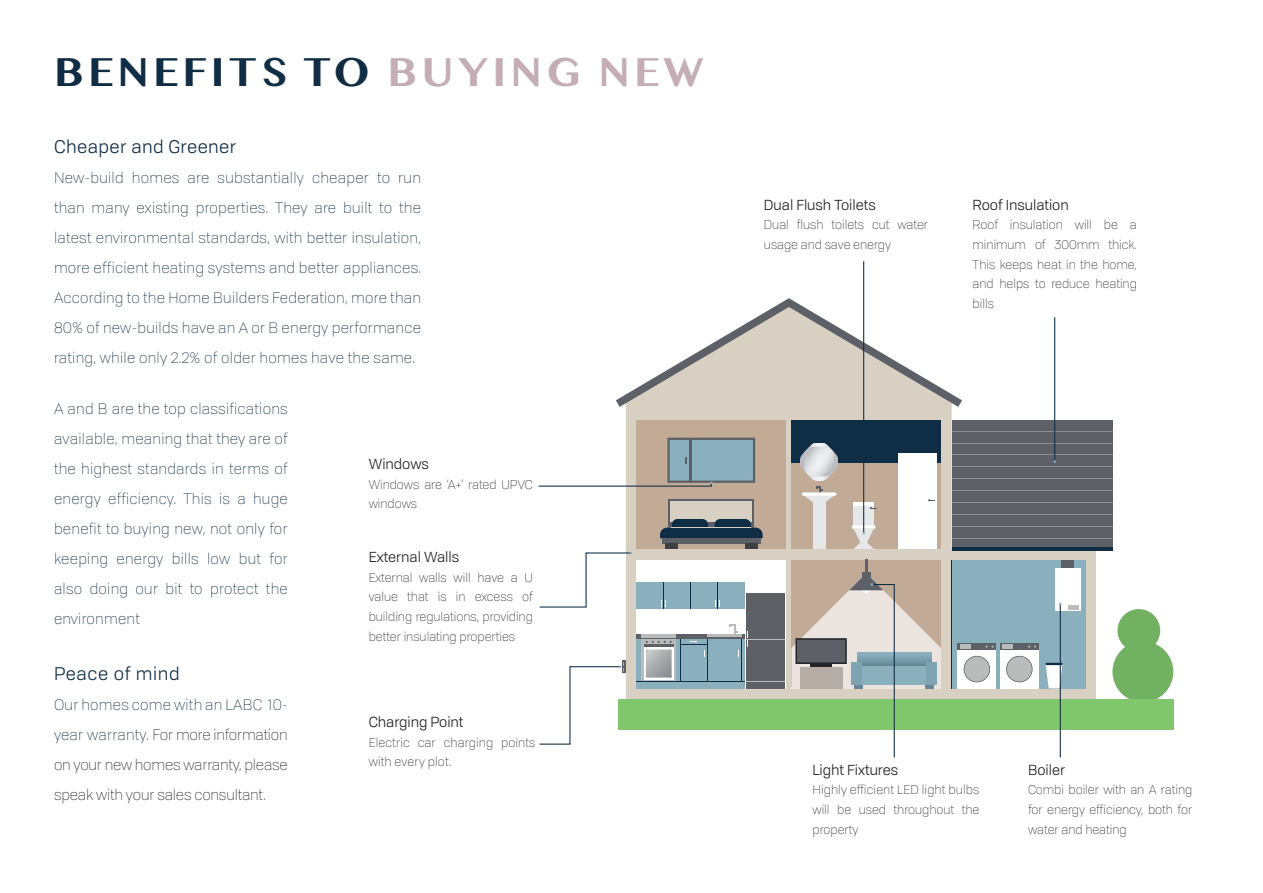
<style>
.page{position:relative;width:1263px;height:893px;background:#fff}
.page>*{position:absolute;margin:0;border:0;box-sizing:border-box;transform-origin:0 0}
.t1{font:700 42px "Sinhala MN";letter-spacing:.1em;color:#102d46}
.t2{font:18px "Tofino";letter-spacing:.025em;color:#102d46}
.t3{font:300 15px/30px "Tofino";letter-spacing:.02em;color:#102d46;text-align:justify}
.t4{font:300 15px/30px "Tofino";letter-spacing:-.01em;color:#231f20;text-align:justify}
.t5{font:14.25px "Tofino";color:#231f20}
.t6{font:300 12.45px/19.6px "Tofino";color:#231f20;text-align:justify}
.s1{color:#c5adb6}
.s2{color:#102d46}
</style>
<div class="page">
<div style="left:1117px;top:609px;width:43px;height:43px;background:#71b161;border-radius:50%"></div>
<svg style="left:626px;top:317px;width:470px;height:382px;fill:#d7d0c3"></svg>
<div style="left:636px;top:420px;width:150px;height:129px;background:#c2ab96"></div>
<div style="left:791px;top:420px;width:150px;height:129px;background:#102d46"></div>
<div style="left:636px;top:560px;width:150px;height:128px;background:#fff"></div>
<div style="left:952px;top:560px;width:133px;height:128px;background:#8ab0be"></div>
<div style="left:636px;top:635px;width:108px;height:53px;background:#8ab0be"></div>
<div style="left:746px;top:593px;width:38px;height:95px;background:#5d6167"></div>
<hr style="left:636px;top:635px;width:108px;height:4px;background:#5d6167">
<hr style="left:707px;top:635px;width:34px;height:2px;background:#babcbc">
<hr style="left:642px;top:635px;width:34px;height:3px;background:#babcbc">
<div style="left:642px;top:639px;width:34px;height:43px;background:linear-gradient(to right,#babcbc,#babcbc)"></div>
<svg style="left:644px;top:647px;width:30px;height:33px"></svg>
<hr style="left:644px;top:645px;width:30px;height:2px;background:#5d6167">
<svg style="left:646px;top:641px;width:26px;height:2px"></svg>
<svg style="left:646px;top:650px;width:25px;height:27px"></svg>
<hr style="left:636px;top:682px;width:108px;height:1px;background:#102d46">
<hr style="left:680px;top:639px;width:1px;height:43px;background:#102d46">
<hr style="left:707px;top:639px;width:1px;height:43px;background:#102d46">
<hr style="left:741px;top:639px;width:1px;height:43px;background:#102d46">
<svg style="left:681px;top:641px;width:26px;height:16px"></svg>
<svg style="left:729px;top:625px;width:9px;height:10px"></svg>
<div style="left:636px;top:582px;width:108px;height:27px;background:#8ab0be"></div>
<svg style="left:616px;top:298px;width:346px;height:109px"></svg>
<div style="left:952px;top:420px;width:160px;height:129px;background:#5d6167"></div>
<svg style="left:690px;top:582px;width:1px;height:27px"></svg>
<svg style="left:715px;top:582px;width:5px;height:27px"></svg>
<svg style="left:661px;top:582px;width:5px;height:27px"></svg>
<hr style="left:746px;top:682px;width:38px;height:1px;background:#babcbc">
<hr style="left:746px;top:639px;width:38px;height:1px;background:#babcbc">
<svg style="left:747px;top:631px;width:1px;height:16px"></svg>
<div style="left:958px;top:650px;width:38px;height:38px;background:#fff"></div>
<div style="left:958px;top:643px;width:38px;height:7px;background:#5d6167"></div>
<svg style="left:964px;top:656px;width:26px;height:26px"></svg>
<svg style="left:985px;top:645px;width:9px;height:3px"></svg>
<div style="left:960px;top:644px;width:11px;height:5px;background:#babcbc"></div>
<div style="left:1000px;top:650px;width:38px;height:38px;background:#fff"></div>
<div style="left:1000px;top:643px;width:38px;height:7px;background:#5d6167"></div>
<svg style="left:1006px;top:656px;width:26px;height:26px"></svg>
<svg style="left:1028px;top:645px;width:8px;height:3px"></svg>
<div style="left:1002px;top:644px;width:11px;height:5px;background:#babcbc"></div>
<div style="left:1061px;top:560px;width:13px;height:8px;background:#5d6167"></div>
<div style="left:1055px;top:568px;width:25px;height:43px;background:#fff"></div>
<hr style="left:1068px;top:606px;width:11px;height:4px;background:#babcbc">
<svg style="left:1045px;top:663px;width:17px;height:25px"></svg>
<svg style="left:669px;top:499px;width:85px;height:20px"></svg>
<div style="left:671px;top:501px;width:81px;height:22px;background:#d7d0c3"></div>
<div style="left:662px;top:538px;width:98px;height:6px;background:#5d6167"></div>
<svg style="left:660px;top:519px;width:103px;height:19px;background:#293f52"></svg>
<div style="left:665px;top:544px;width:13px;height:5px;background:#3a4044"></div>
<div style="left:745px;top:544px;width:13px;height:5px;background:#3a4044"></div>
<hr style="left:672px;top:527px;width:79px;height:1px;background:#d7d0c3">
<div style="left:791px;top:463px;width:150px;height:86px;background:#c2ab96"></div>
<div style="left:898px;top:454px;width:39px;height:95px;background:#fff"></div>
<div style="left:1112px;top:641px;width:61px;height:61px;background:#71b161;border-radius:50%"></div>
<div style="left:618px;top:699px;width:555px;height:30px;background:#7fc66d"></div>
<hr style="left:952px;top:547px;width:160px;height:4px;background:#102d46">
<hr style="left:952px;top:538px;width:160px;height:1px;background:#babcbc">
<hr style="left:952px;top:526px;width:160px;height:1px;background:#babcbc">
<hr style="left:952px;top:514px;width:160px;height:1px;background:#babcbc">
<hr style="left:952px;top:502px;width:160px;height:1px;background:#babcbc">
<hr style="left:952px;top:490px;width:160px;height:1px;background:#babcbc">
<hr style="left:952px;top:478px;width:160px;height:1px;background:#babcbc">
<hr style="left:952px;top:466px;width:160px;height:1px;background:#babcbc">
<hr style="left:952px;top:455px;width:160px;height:1px;background:#babcbc">
<hr style="left:952px;top:443px;width:160px;height:1px;background:#babcbc">
<hr style="left:952px;top:431px;width:160px;height:1px;background:#babcbc">
<div style="left:854px;top:505px;width:20px;height:20px;background:#e6e7e9"></div>
<hr style="left:854px;top:502px;width:20px;height:3px;background:#fff">
<svg style="left:852px;top:525px;width:23px;height:4px"></svg>
<svg style="left:805px;top:486px;width:29px;height:21px"></svg>
<svg style="left:802px;top:492px;width:34px;height:4px"></svg>
<div style="left:813px;top:502px;width:12px;height:47px;background:#e6e7e9"></div>
<svg style="left:800px;top:452px;width:4px;height:18px"></svg>
<hr style="left:804px;top:443px;width:1px;height:37px;background:#bebfc1">
<hr style="left:805px;top:443px;width:1px;height:37px;background:#c3c4c7">
<hr style="left:806px;top:443px;width:1px;height:37px;background:#c8c9cb">
<hr style="left:807px;top:443px;width:1px;height:37px;background:#cdced0">
<hr style="left:808px;top:443px;width:1px;height:37px;background:#d1d2d4">
<hr style="left:809px;top:443px;width:1px;height:37px;background:#d6d7d9">
<hr style="left:810px;top:443px;width:1px;height:37px;background:#dadbdd">
<hr style="left:811px;top:443px;width:1px;height:37px;background:#dedfe1">
<hr style="left:812px;top:443px;width:1px;height:37px;background:#e2e3e5">
<hr style="left:813px;top:443px;width:1px;height:37px;background:#e5e6e8">
<hr style="left:814px;top:443px;width:1px;height:37px;background:#e9eaeb">
<hr style="left:815px;top:443px;width:1px;height:37px;background:#ececee">
<hr style="left:816px;top:443px;width:1px;height:37px;background:#efeff0">
<hr style="left:817px;top:443px;width:1px;height:37px;background:#f0f1f2">
<hr style="left:818px;top:443px;width:1px;height:37px;background:#f2f3f4">
<hr style="left:819px;top:443px;width:1px;height:37px;background:#f2f3f4">
<hr style="left:820px;top:443px;width:1px;height:37px;background:#f2f3f4">
<hr style="left:821px;top:443px;width:1px;height:37px;background:#f0f1f2">
<hr style="left:822px;top:443px;width:1px;height:37px;background:#efeff0">
<hr style="left:823px;top:443px;width:1px;height:37px;background:#ededee">
<hr style="left:824px;top:443px;width:1px;height:37px;background:#ebebed">
<hr style="left:825px;top:443px;width:1px;height:37px;background:#e6e7e9">
<hr style="left:826px;top:443px;width:1px;height:37px;background:#e3e4e6">
<hr style="left:827px;top:443px;width:1px;height:37px;background:#dfe0e2">
<hr style="left:828px;top:443px;width:1px;height:37px;background:#dadbdd">
<hr style="left:829px;top:443px;width:1px;height:37px;background:#d6d7d9">
<hr style="left:830px;top:443px;width:1px;height:37px;background:#d0d1d3">
<hr style="left:831px;top:443px;width:1px;height:37px;background:#cacbcd">
<hr style="left:832px;top:443px;width:1px;height:37px;background:#c4c5c7">
<hr style="left:833px;top:443px;width:1px;height:37px;background:#bebfc2">
<svg style="left:834px;top:452px;width:4px;height:19px"></svg>
<svg style="left:804px;top:447px;width:30px;height:30px"></svg>
<svg style="left:791px;top:560px;width:150px;height:198px"></svg>
<hr style="left:1054px;top:317px;width:1px;height:145px;background:#102d46">
<svg style="left:538px;top:438px;width:217px;height:49px"></svg>
<hr style="left:863px;top:261px;width:1px;height:272px;background:#102d46">
<svg style="left:854px;top:529px;width:20px;height:20px"></svg>
<hr style="left:1060px;top:604px;width:1px;height:153px;background:#102d46">
<svg style="left:539px;top:552px;width:93px;height:56px"></svg>
<svg style="left:539px;top:661px;width:87px;height:84px"></svg>
<p class="t1" style="left:54px;top:53px;width:651px">BENEFITS TO <span class="s1">BUYING NEW</span></p>
<p class="t2" style="left:54px;top:133px;width:184px">Cheaper and Greener</p>
<p class="t3" style="left:54px;top:161px;width:368px">New-build homes are substantially cheaper to run than many existing properties. They are built to the latest environmental standards, with better insulation, more efficient heating systems and better appliances.<br>According to the Home Builders Federation, more than 80% of new-builds have an A or B energy performance rating, while only 2.2% of older homes have the same.</p>
<p class="t3" style="left:54px;top:393px;width:235px">A and B are the top classifications available, meaning that they are of the highest standards in terms of energy efficiency. This is a huge benefit to buying new, not only for keeping energy bills low but for also doing our bit to protect the environment</p>
<p class="t5" style="left:369px;top:454px;width:62px">Windows</p>
<p class="t6" style="left:369px;top:474px;width:166px">Windows are ‘A+’ rated UPVC windows</p>
<p class="t5" style="left:369px;top:546px;width:92px">External Walls</p>
<p class="t6" style="left:369px;top:567px;width:166px">External walls will have a U value that is in excess of building regulations, providing better insulating properties</p>
<p class="t2" style="left:54px;top:661px;width:127px">Peace of mind</p>
<p class="t4" style="left:54px;top:689px;width:235px"><span class="s2">Our homes come with an LABC 10- year warranty.</span> For more information on your new homes warranty, please speak with your sales consultant.</p>
<p class="t5" style="left:369px;top:712px;width:96px">Charging Point</p>
<p class="t6" style="left:369px;top:732px;width:168px">Electric car charging points with every plot.</p>
<p class="t5" style="left:764px;top:194px;width:113px">Dual Flush Toilets</p>
<p class="t6" style="left:764px;top:215px;width:166px">Dual flush toilets cut water usage and save energy</p>
<p class="t5" style="left:973px;top:194px;width:98px">Roof Insulation</p>
<p class="t6" style="left:973px;top:215px;width:166px">Roof insulation will be a minimum of 300mm thick.<br>This keeps heat in the home, and helps to reduce heating bills</p>
<p class="t5" style="left:812px;top:759px;width:87px">Light Fixtures</p>
<p class="t6" style="left:812px;top:779px;width:168px">Highly e cient LED light bulbs will be used throughout the property</p>
<p class="t5" style="left:1028px;top:759px;width:39px">Boiler</p>
<p class="t6" style="left:1028px;top:779px;width:166px">Combi boiler with an A rating for energy e ciency, both for water and heating</p>
</div>
